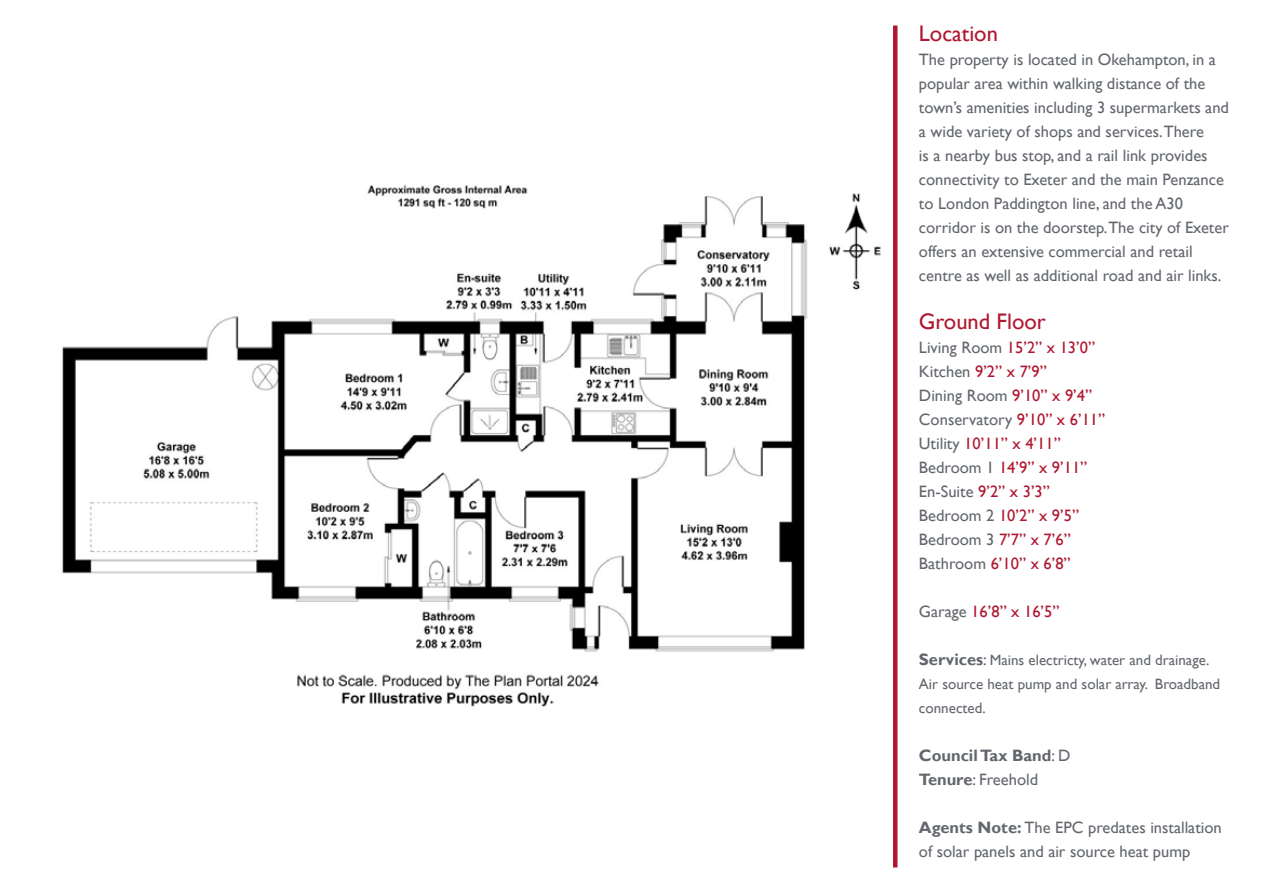
<style>
.page{position:relative;width:1263px;height:893px;background:#fff}
.page>*{position:absolute;margin:0;border:0;box-sizing:border-box;transform-origin:0 0}
.t1{font:22.5px "Gill Sans";color:#af1830}
.t2{font:16.5px/24px "Gill Sans";color:#63676d}
.t3{font:16.5px/24px "Gill Sans";color:#af1830}
.t4{font:700 16.5px/24px "Gill Sans";color:#63676d}
.t5{font:15px/24px "Gill Sans";color:#63676d}
.s1{color:#63676d}
.s2{font-weight:700;font-size:16.5px}
.s3{font-size:16.5px}
.s4{font-weight:400}
.s5{font-weight:700}
</style>
<div class="page">
<img style="left:62px;top:185px;width:819px;height:522px">
<hr style="left:893px;top:26px;width:4px;height:841px;background:#af1830">
<h1 class="t1" style="left:919px;top:20px;width:80px">Location</h1>
<p class="t2" style="left:919px;top:48px;width:312px">The property is located in Okehampton, in a popular area within walking distance of the town’s amenities including 3 supermarkets and a wide variety of shops and services.There<br>is a nearby bus stop, and a rail link provides connectivity to Exeter and the main Penzance to London Paddington line, and the A30 corridor is on the doorstep.The city of Exeter offers an extensive commercial and retail centre as well as additional road and air links.</p>
<h1 class="t1" style="left:919px;top:308px;width:128px">Ground Floor</h1>
<p class="t3" style="left:919px;top:336px;width:188px"><span class="s1">Living Room</span> 15’2” x 13’0”<br><span class="s1">Kitchen</span> 9’2” x 7’9”<br><span class="s1">Dining Room</span> 9’10” x 9’4”<br><span class="s1">Conservatory</span> 9’10” x 6’11”<br><span class="s1">Utility</span> 10’11” x 4’11”<br><span class="s1">Bedroom 1</span> 14’9” x 9’11”<br><span class="s1">En-Suite</span> 9’2” x 3’3”<br><span class="s1">Bedroom 2</span> 10’2” x 9’5”<br><span class="s1">Bedroom 3</span> 7’7” x 7’6”<br><span class="s1">Bathroom</span> 6’10” x 6’8”</p>
<p class="t3" style="left:919px;top:600px;width:142px"><span class="s1">Garage</span> 16’8” x 16’5”</p>
<p class="t5" style="left:919px;top:648px;width:303px"><span class="s2">Services</span><span class="s3">:</span> Mains electricty, water and drainage.<br>Air source heat pump and solar array. Broadband connected.</p>
<p class="t4" style="left:919px;top:744px;width:153px">Council Tax Band<span class="s4">: D<br></span>Tenure<span class="s4">: Freehold</span></p>
<p class="t2" style="left:919px;top:816px;width:304px"><span class="s5">Agents Note:</span> The EPC predates installation of solar panels and air source heat pump</p>
</div>
